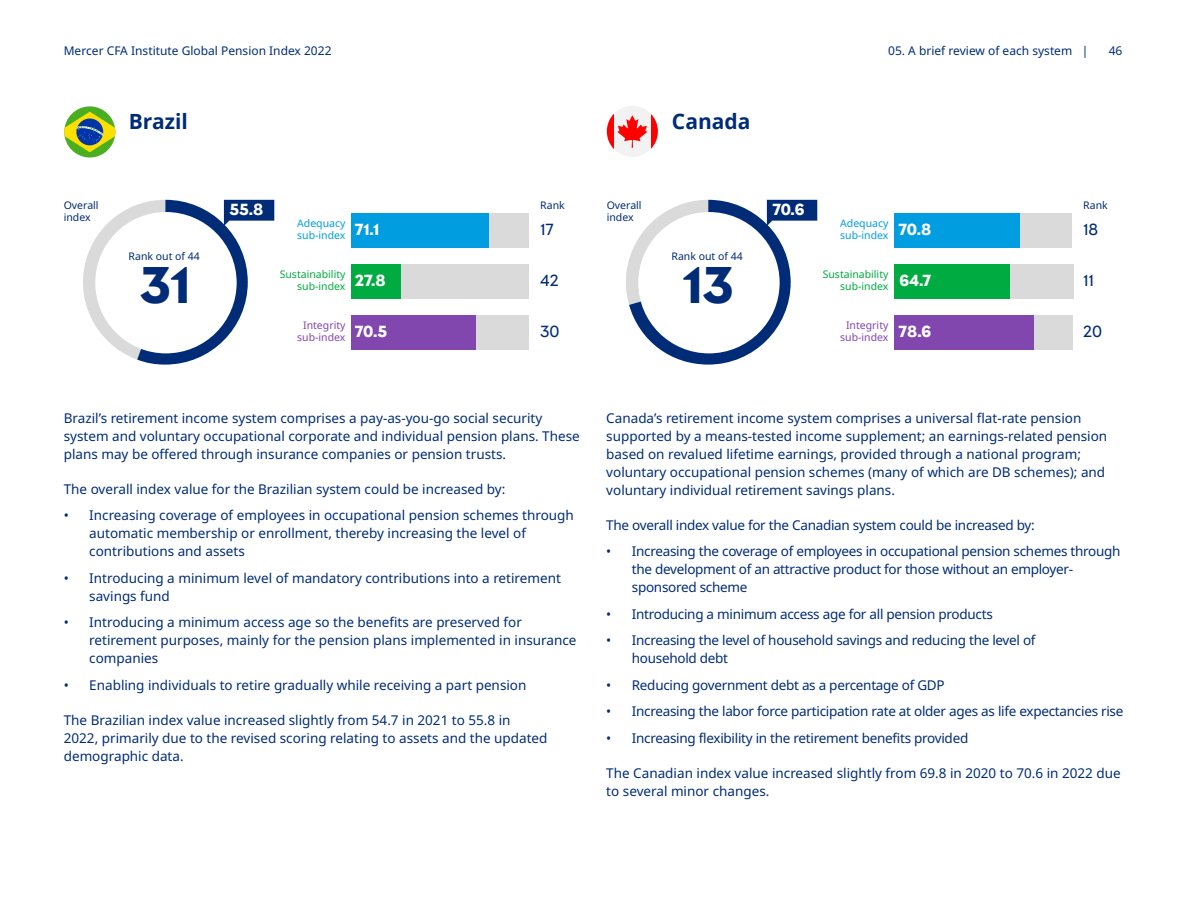
<style>
.page{position:relative;width:1188px;height:918px;background:#fff}
.page>*{position:absolute;margin:0;border:0;box-sizing:border-box;transform-origin:0 0}
.t1{font:700 48px "MMC Display";color:#002c77}
.Body_copy{font:700 21px "Noto Sans";color:#002c77}
.t2{font:700 15px "MMC Display";letter-spacing:-.015em;color:#fff}
.t3{font:15px "MMC Display";color:#002c77}
.Body_copy-2{font:13.5px/18px "Noto Sans";color:#002c77}
.Body_copy-3{font:13.5px/18px "Noto Sans";letter-spacing:-.02em;color:#002c77}
.t4{font:12px "Noto Sans";color:#002c77}
.t5{font:10.5px/12px "Noto Sans";color:#002c77}
.t6{font:10.5px/12px "Noto Sans";color:#00ac41;text-align:right}
.t7{font:10.5px/12px "Noto Sans";color:#8246af;text-align:center}
.t8{font:10.5px/12px "Noto Sans";color:#009de0}
</style>
<div class="page">
<svg style="left:64px;top:106px;width:51px;height:52px"></svg>
<svg style="left:64px;top:112px;width:51px;height:40px;background:#8bab55"></svg>
<svg style="left:607px;top:115px;width:6px;height:33px"></svg>
<svg style="left:652px;top:115px;width:6px;height:33px"></svg>
<svg style="left:613px;top:106px;width:39px;height:51px"></svg>
<svg style="left:83px;top:200px;width:191px;height:165px"></svg>
<div style="left:351px;top:315px;width:126px;height:35px;background:#8246af"></div>
<div style="left:477px;top:315px;width:52px;height:35px;background:#dadada"></div>
<div style="left:401px;top:265px;width:128px;height:34px;background:#dadada"></div>
<div style="left:351px;top:265px;width:50px;height:34px;background:#00ac41"></div>
<div style="left:488px;top:213px;width:41px;height:34px;background:#dadada"></div>
<div style="left:351px;top:213px;width:137px;height:34px;background:#009de0"></div>
<svg style="left:626px;top:200px;width:191px;height:165px"></svg>
<div style="left:1034px;top:316px;width:38px;height:34px;background:#dadada"></div>
<div style="left:894px;top:316px;width:140px;height:34px;background:#8246af"></div>
<div style="left:1010px;top:265px;width:64px;height:34px;background:#dadada"></div>
<div style="left:894px;top:265px;width:116px;height:34px;background:#00ac41"></div>
<div style="left:1020px;top:214px;width:52px;height:34px;background:#dadada"></div>
<div style="left:894px;top:214px;width:126px;height:34px;background:#009de0"></div>
<p class="t4" style="left:64px;top:42px;width:269px">Mercer CFA Institute Global Pension Index 2022</p>
<p class="t4" style="left:1109px;top:42px;width:15px">46</p>
<p class="t4" style="left:888px;top:43px;width:202px">05. A brief review of each system |</p>
<p class="Body_copy" style="left:129px;top:106px;width:61px">Brazil</p>
<p class="Body_copy" style="left:672px;top:106px;width:80px">Canada</p>
<p class="t5" style="left:64px;top:200px;width:36px">Overall index</p>
<p class="t5" style="left:540px;top:200px;width:26px">Rank</p>
<p class="t8" style="left:297px;top:218px;width:50px">Adequacy sub-index</p>
<p class="t6" style="left:280px;top:269px;width:67px">Sustainability sub-index</p>
<p class="t7" style="left:297px;top:320px;width:50px">Integrity sub-index</p>
<p class="t2" style="left:229px;top:200px;width:35px">55.8</p>
<p class="t2" style="left:355px;top:219px;width:26px">71.1</p>
<p class="t2" style="left:355px;top:271px;width:32px">27.8</p>
<p class="t2" style="left:355px;top:321px;width:34px">70.5</p>
<p class="t3" style="left:540px;top:220px;width:15px">17</p>
<p class="t3" style="left:540px;top:271px;width:20px">42</p>
<p class="t3" style="left:540px;top:322px;width:21px">30</p>
<p class="t5" style="left:129px;top:251px;width:73px">Rank out of 44</p>
<p class="t1" style="left:140px;top:253px;width:51px">31</p>
<p class="t5" style="left:607px;top:200px;width:36px">Overall index</p>
<p class="t5" style="left:1083px;top:200px;width:26px">Rank</p>
<p class="t8" style="left:840px;top:218px;width:50px">Adequacy sub-index</p>
<p class="t6" style="left:823px;top:269px;width:67px">Sustainability sub-index</p>
<p class="t7" style="left:840px;top:320px;width:50px">Integrity sub-index</p>
<p class="t2" style="left:772px;top:200px;width:34px">70.6</p>
<p class="t2" style="left:899px;top:219px;width:34px">70.8</p>
<p class="t2" style="left:899px;top:271px;width:33px">64.7</p>
<p class="t2" style="left:899px;top:322px;width:34px">78.6</p>
<p class="t3" style="left:1083px;top:220px;width:17px">18</p>
<p class="t3" style="left:1083px;top:271px;width:12px">11</p>
<p class="t3" style="left:1083px;top:322px;width:20px">20</p>
<p class="t5" style="left:672px;top:251px;width:73px">Rank out of 44</p>
<p class="t1" style="left:682px;top:253px;width:53px">13</p>
<p class="Body_copy-2" style="left:64px;top:409px;width:518px">Brazil’s retirement income system comprises a pay-as-you-go social security system and voluntary occupational corporate and individual pension plans. These plans may be offered through insurance companies or pension trusts.</p>
<p class="Body_copy-2" style="left:64px;top:480px;width:443px">The overall index value for the Brazilian system could be increased by:</p>
<p class="Body_copy-2" style="left:89px;top:507px;width:486px;text-indent:-26px">• Increasing coverage of employees in occupational pension schemes through automatic membership or enrollment, thereby increasing the level of contributions and assets</p>
<p class="Body_copy-2" style="left:89px;top:569px;width:473px;text-indent:-26px">• Introducing a minimum level of mandatory contributions into a retirement savings fund</p>
<p class="Body_copy-2" style="left:89px;top:614px;width:489px;text-indent:-26px">• Introducing a minimum access age so the benefits are preserved for retirement purposes, mainly for the pension plans implemented in insurance companies</p>
<p class="Body_copy-2" style="left:64px;top:676px;width:464px">• Enabling individuals to retire gradually while receiving a part pension</p>
<p class="Body_copy-2" style="left:64px;top:711px;width:485px">The Brazilian index value increased slightly from 54.7 in 2021 to 55.8 in<br>2022, primarily due to the revised scoring relating to assets and the updated demographic data.</p>
<p class="Body_copy-2" style="left:606px;top:409px;width:502px">Canada’s retirement income system comprises a universal flat-rate pension supported by a means-tested income supplement; an earnings-related pension based on revalued lifetime earnings, provided through a national program; voluntary occupational pension schemes (many of which are DB schemes); and voluntary individual retirement savings plans.</p>
<p class="Body_copy-3" style="left:606px;top:516px;width:430px">The overall index value for the Canadian system could be increased by:</p>
<p class="Body_copy-3" style="left:632px;top:543px;width:490px;text-indent:-26px">• Increasing the coverage of employees in occupational pension schemes through the development of an attractive product for those without an employer&shy;sponsored scheme</p>
<p class="Body_copy-3" style="left:606px;top:605px;width:388px">• Introducing a minimum access age for all pension products</p>
<p class="Body_copy-3" style="left:632px;top:632px;width:405px;text-indent:-26px">• Increasing the level of household savings and reducing the level of household debt</p>
<p class="Body_copy-3" style="left:606px;top:676px;width:340px">• Reducing government debt as a percentage of GDP</p>
<p class="Body_copy-3" style="left:606px;top:703px;width:519px">• Increasing the labor force participation rate at older ages as life expectancies rise</p>
<p class="Body_copy-3" style="left:606px;top:729px;width:363px">• Increasing flexibility in the retirement benefits provided</p>
<p class="Body_copy-2" style="left:606px;top:764px;width:516px">The Canadian index value increased slightly from 69.8 in 2020 to 70.6 in 2022 due to several minor changes.</p>
</div>
